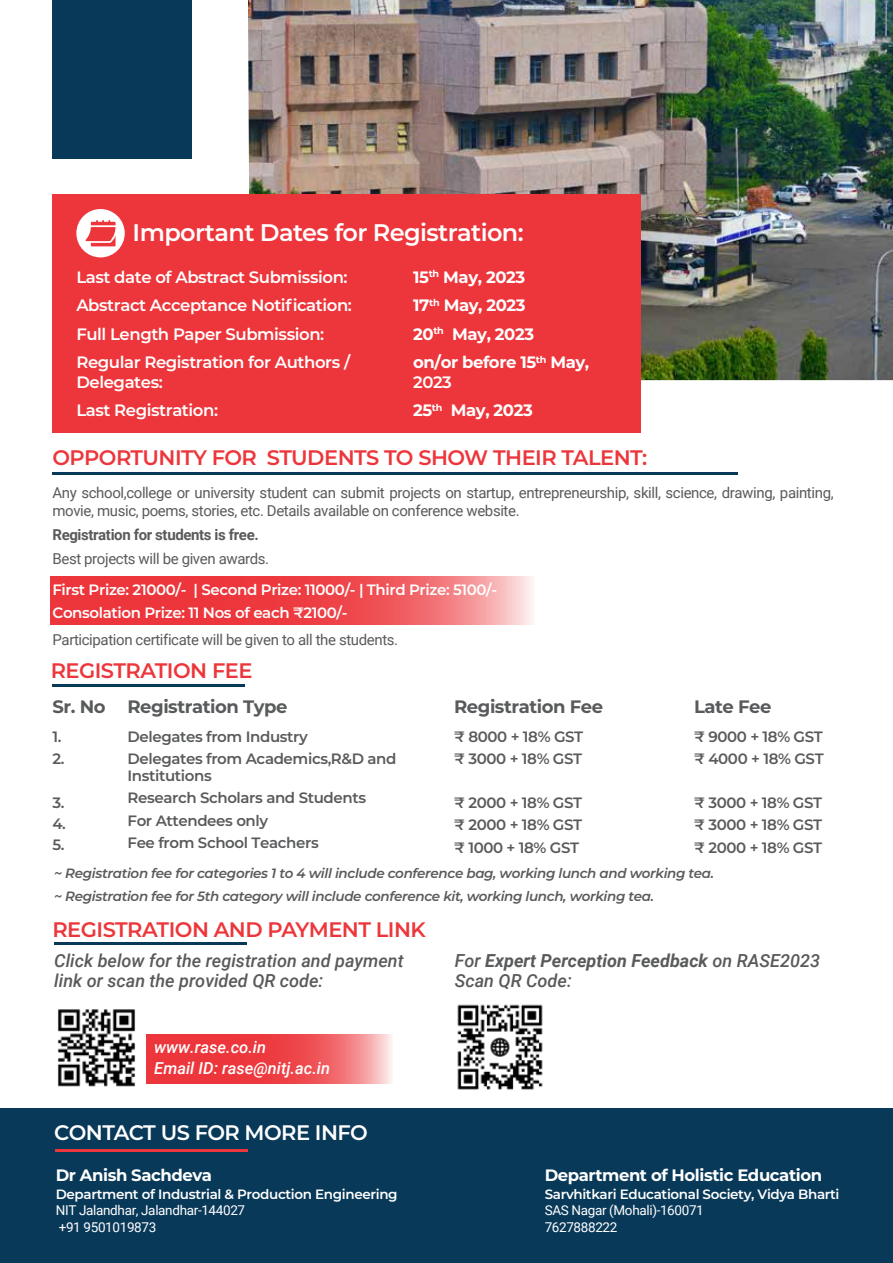
<style>
.page{position:relative;width:893px;height:1263px;background:#fff}
.page>*{position:absolute;margin:0;border:0;box-sizing:border-box;transform-origin:0 0}
.t1{font:600 24px "Montserrat";letter-spacing:-.025em;color:#fff}
.t2{font:600 21px "Montserrat";letter-spacing:-.025em;color:#ed363b}
.t3{font:600 21px "Montserrat";letter-spacing:-.025em;color:#fff}
.t4{font:italic 500 18px/20.5px "Roboto";color:#595a5c}
.t5{font:700 18px "Montserrat";letter-spacing:-.025em;color:#595a5c}
.t6{font:600 16.5px/28.5px "Montserrat";letter-spacing:-.025em;color:#fff}
.t7{font:700 16.5px/28.5px "Montserrat";letter-spacing:-.025em;color:#fff}
.t8{font:italic 500 16.5px/21px "Roboto";color:#fff}
.t9{font:15px/18px "Roboto";letter-spacing:-.025em;color:#595a5c}
.t10{font:600 15px/22.5px "Montserrat";letter-spacing:-.025em;color:#595a5c}
.t11{font:600 15px/22.5px "Montserrat";letter-spacing:-.025em;color:#fff}
.t12{font:700 15px "Roboto";letter-spacing:-.025em;color:#595a5c}
.t13{font:italic 600 13.5px/22.5px "Montserrat";letter-spacing:-.025em;color:#595a5c}
.t14{font:600 13.5px "Montserrat";letter-spacing:-.025em;color:#fff}
.t15{font:13.5px/16.5px "Roboto";letter-spacing:-.025em;color:#fff}
.s1{font-weight:600}
.s2{font-weight:700}
</style>
<div class="page">
<svg style="left:147px;top:1035px;width:245px;height:48px;background:#ef5559"></svg>
<svg style="left:51px;top:577px;width:482px;height:48px;background:#ef5559"></svg>
<div style="left:0;top:1108px;width:893px;height:155px;background:#093959"></div>
<img style="left:248px;top:0;width:645px;height:380px">
<div style="left:52px;top:195px;width:589px;height:238px;background:#ed363b"></div>
<div style="left:52px;top:0;width:140px;height:158px;background:#093959"></div>
<div style="left:76px;top:209px;width:49px;height:48px;background:#fff;border-radius:50%"></div>
<svg style="left:85px;top:220px;width:31px;height:26px"></svg>
<hr style="left:52px;top:684px;width:193px;height:3px;background:#093959">
<hr style="left:52px;top:473px;width:686px;height:2px;background:#093959">
<hr style="left:54px;top:942px;width:192px;height:3px;background:#093959">
<hr style="left:56px;top:1149px;width:192px;height:2px;background:#ed363b">
<img style="left:57px;top:1009px;width:79px;height:78px">
<img style="left:457px;top:1004px;width:86px;height:86px">
<h1 class="t1" style="left:133px;top:215px;width:392px">Important Dates for Registration:</h1>
<p class="t6" style="left:76px;top:262px;width:277px">Last date of Abstract Submission:<br>Abstract Acceptance Notification:<br>Full Length Paper Submission:<br>Regular Registration for Authors /</p>
<p class="t6" style="left:76px;top:367px;width:143px">Delegates:<br>Last Registration:</p>
<p class="t7" style="left:413px;top:262px;width:178px">15<sup>th</sup> May, 2023<br>17<sup>th</sup> May, 2023<br>20<sup>th</sup> May, 2023<br>on/or before 15<sup>th</sup> May,</p>
<p class="t7" style="left:413px;top:367px;width:121px"><span class="s1">2023<br></span>25<sup>th</sup> May, 2023</p>
<h2 class="t2" style="left:52px;top:442px;width:596px">OPPORTUNITY FOR STUDENTS TO SHOW THEIR TALENT:</h2>
<p class="t9" style="left:52px;top:483px;width:783px">Any school,college or university student can submit projects on startup, entrepreneurship, skill, science, drawing, painting, movie, music, poems, stories, etc. Details available on conference website.</p>
<p class="t12" style="left:52px;top:524px;width:208px">Registration for students is free.</p>
<p class="t9" style="left:52px;top:549px;width:218px">Best projects will be given awards.</p>
<p class="t11" style="left:52px;top:578px;width:446px">First Prize: 21000/- | Second Prize: 11000/- | Third Prize: 5100/-<br>Consolation Prize: 11 Nos of each ₹2100/-</p>
<p class="t9" style="left:52px;top:630px;width:347px">Participation certificate will be given to all the students.</p>
<h2 class="t2" style="left:51px;top:656px;width:203px">REGISTRATION FEE</h2>
<p class="t5" style="left:53px;top:694px;width:55px">Sr. No</p>
<p class="t10" style="left:53px;top:724px;width:14px">1.<br>2.</p>
<p class="t10" style="left:53px;top:791px;width:15px;line-height:21px;text-align:justify">3.<br>4.<br>5.</p>
<p class="t5" style="left:128px;top:694px;width:161px">Registration Type</p>
<p class="t10" style="left:128px;top:724px;width:270px">Delegates from Industry<br>Delegates from Academics,R&amp;D and</p>
<p class="t10" style="left:128px;top:763px;width:240px">Institutions<br>Research Scholars and Students<br>For Attendees only<br>Fee from School Teachers</p>
<p class="t5" style="left:454px;top:694px;width:150px">Registration Fee</p>
<p class="t10" style="left:454px;top:724px;width:131px">₹ 8000 + 18% GST ₹ 3000 + 18% GST</p>
<p class="t10" style="left:454px;top:790px;width:130px;text-align:justify">₹ 2000 + 18% GST ₹ 2000 + 18% GST ₹ 1000 + 18% GST</p>
<p class="t5" style="left:694px;top:694px;width:79px">Late Fee</p>
<p class="t10" style="left:694px;top:724px;width:131px">₹ 9000 + 18% GST ₹ 4000 + 18% GST</p>
<p class="t10" style="left:694px;top:790px;width:130px;text-align:justify">₹ 3000 + 18% GST ₹ 3000 + 18% GST ₹ 2000 + 18% GST</p>
<p class="t13" style="left:54px;top:861px;width:661px">~ Registration fee for categories 1 to 4 will include conference bag, working lunch and working tea. ~ Registration fee for 5th category will include conference kit, working lunch, working tea.</p>
<h2 class="t2" style="left:52px;top:915px;width:375px">REGISTRATION AND PAYMENT LINK</h2>
<p class="t4" style="left:54px;top:949px;width:351px">Click below for the registration and payment link or scan the provided QR code:</p>
<p class="t8" style="left:154px;top:1036px;width:177px">www.rase.co.in<br>Email ID: rase@nitj.ac.in</p>
<h2 class="t3" style="left:54px;top:1117px;width:315px">CONTACT US FOR MORE INFO</h2>
<p class="t7" style="left:56px;top:1160px;width:158px">Dr Anish Sachdeva</p>
<p class="t14" style="left:56px;top:1184px;width:343px">Department of Industrial &amp; Production Engineering</p>
<p class="t15" style="left:56px;top:1201px;width:191px">NIT Jalandhar, Jalandhar-144027 +91 9501019873</p>
<p class="t4" style="left:455px;top:949px;width:367px">For <span class="s2">Expert Perception Feedback</span> on RASE2023<br>Scan QR Code:</p>
<p class="t7" style="left:545px;top:1160px;width:279px">Department of Holistic Education</p>
<p class="t14" style="left:545px;top:1184px;width:296px">Sarvhitkari Educational Society, Vidya Bharti</p>
<p class="t15" style="left:545px;top:1201px;width:161px">SAS Nagar (Mohali)-160071<br>7627888222</p>
</div>
